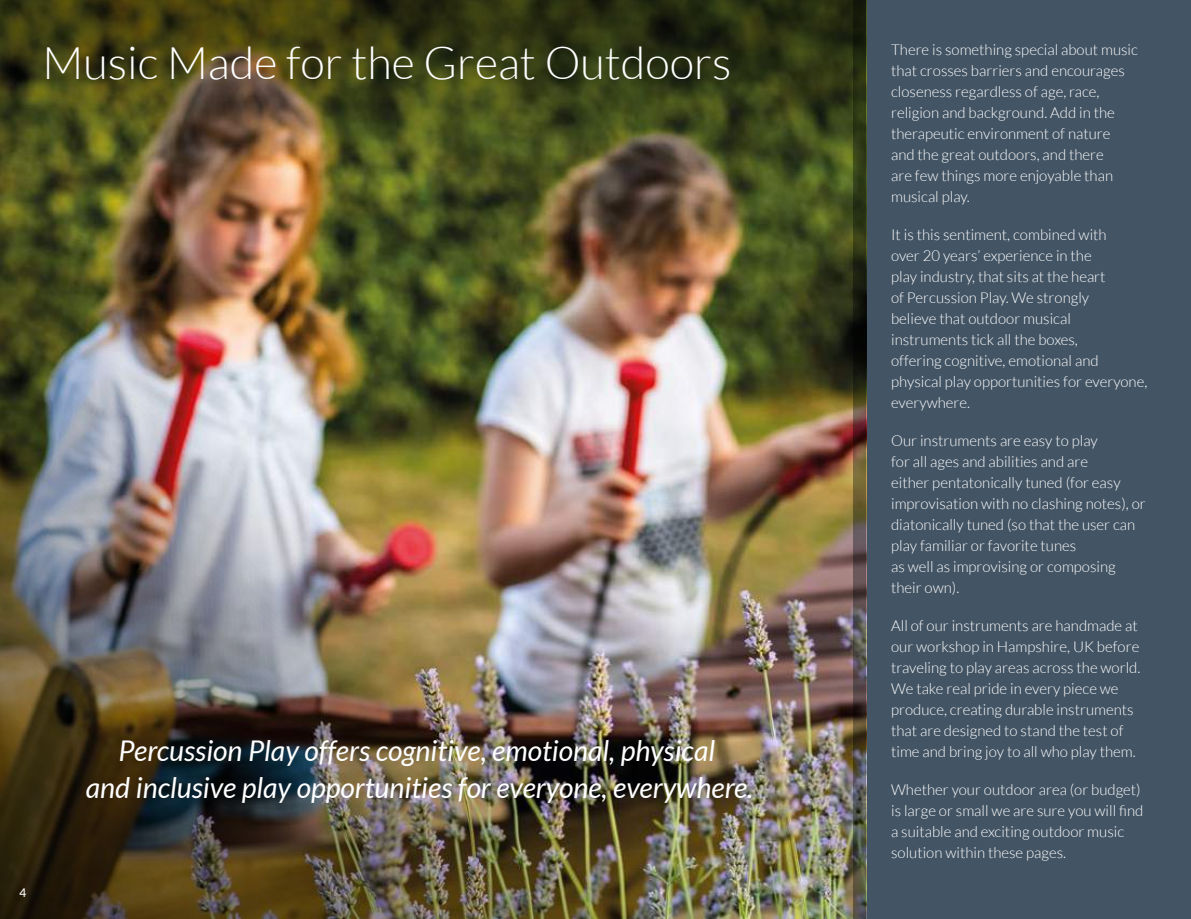
<style>
.page{position:relative;width:1191px;height:919px;background:#fff}
.page>*{position:absolute;margin:0;border:0;box-sizing:border-box;transform-origin:0 0}
.t1{font:300 45px "Lato";color:#fff}
.t2{font:italic 28.5px/37.7px "Lato";color:#fff;text-align:center}
.t3{font:300 15px/21px "Lato";color:#fff}
.t4{font:500 12px "Lato";color:#fff}
</style>
<div class="page">
<div style="left:774px;top:0;width:417px;height:918px;background:#435464"></div>
<svg style="left:0;top:0;width:866px;height:52px;background:#33340f"></svg>
<img style="left:0;top:52px;width:866px;height:866px">
<h1 class="t1" style="left:43px;top:38px;width:690px">Music Made for the Great Outdoors</h1>
<p class="t4" style="left:20px;top:884px;width:8px">4</p>
<h2 class="t2" style="left:86px;top:732px;width:669px">Percussion Play offers cognitive, emotional, physical<br>and inclusive play opportunities for everyone, everywhere.</h2>
<p class="t3" style="left:891px;top:39px;width:248px">There is something special about music that crosses barriers and encourages closeness regardless of age, race, religion and background. Add in the therapeutic environment of nature<br>and the great outdoors, and there<br>are few things more enjoyable than musical play.</p>
<p class="t3" style="left:891px;top:224px;width:258px">It is this sentiment, combined with<br>over 20 years’ experience in the<br>play industry, that sits at the heart<br>of Percussion Play. We strongly<br>believe that outdoor musical instruments tick all the boxes,<br>offering cognitive, emotional and physical play opportunities for everyone, everywhere.</p>
<p class="t3" style="left:891px;top:430px;width:256px">Our instruments are easy to play<br>for all ages and abilities and are<br>either pentatonically tuned (for easy improvisation with no clashing notes), or diatonically tuned (so that the user can play familiar or favorite tunes<br>as well as improvising or composing their own).</p>
<p class="t3" style="left:891px;top:615px;width:251px">All of our instruments are handmade at our workshop in Hampshire, UK before traveling to play areas across the world.<br>We take real pride in every piece we produce, creating durable instruments that are designed to stand the test of time and bring joy to all who play them.</p>
<p class="t3" style="left:891px;top:779px;width:254px">Whether your outdoor area (or budget) is large or small we are sure you will find a suitable and exciting outdoor music solution within these pages.</p>
</div>
